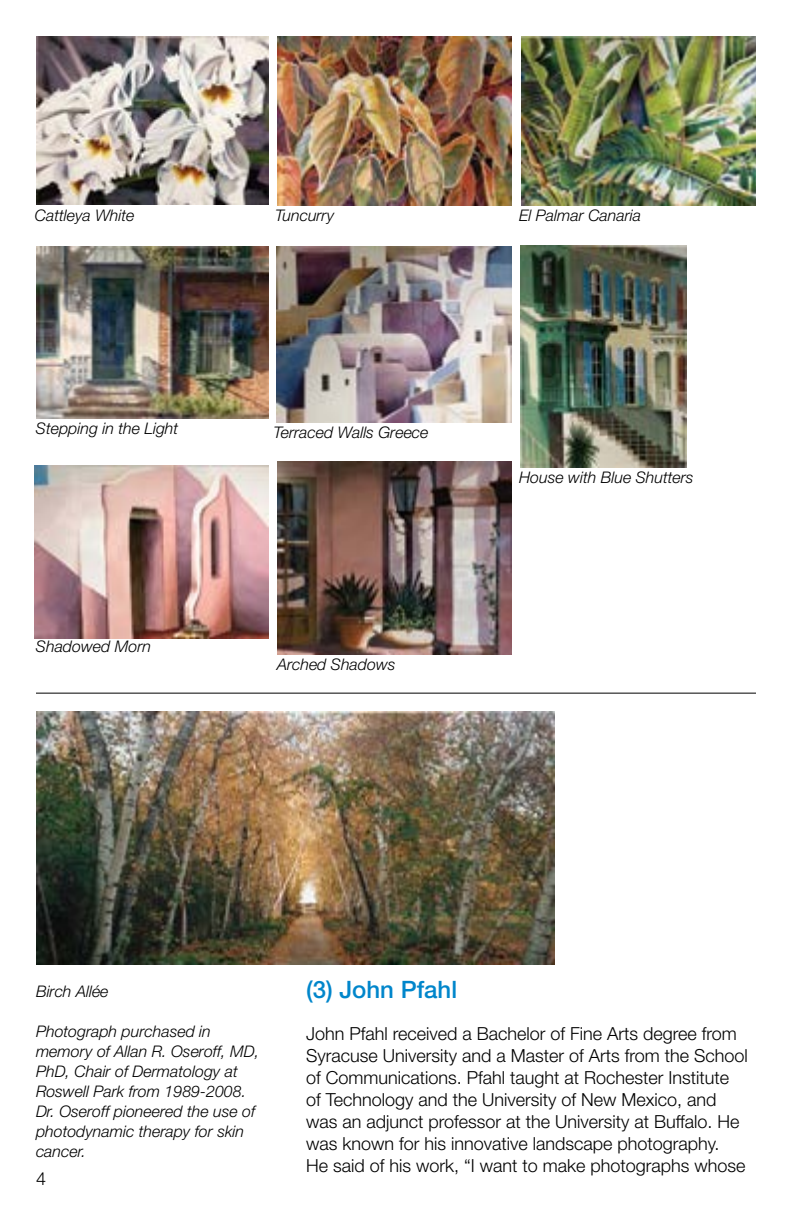
<style>
.page{position:relative;width:792px;height:1224px;background:#fff}
.page>*{position:absolute;margin:0;border:0;box-sizing:border-box;transform-origin:0 0}
.t1{font:500 24px "Helvetica Neue LT Std";color:#0086cb}
.t2{font:300 18px/22px "Helvetica Neue LT Std";color:#000}
.t3{font:italic 300 16px/20px "Helvetica Neue LT Std";color:#000}
</style>
<div class="page">
<hr style="left:36px;top:693px;width:720px;height:1px;background:#000">
<img style="left:36px;top:711px;width:518px;height:254px">
<img style="left:277px;top:246px;width:234px;height:177px">
<img style="left:520px;top:245px;width:167px;height:222px">
<img style="left:277px;top:462px;width:235px;height:192px">
<img style="left:521px;top:36px;width:235px;height:170px">
<img style="left:35px;top:465px;width:234px;height:173px">
<img style="left:36px;top:246px;width:233px;height:172px">
<img style="left:277px;top:36px;width:234px;height:170px">
<img style="left:36px;top:36px;width:233px;height:169px">
<p class="t3" style="left:35px;top:205px;width:101px">Cattleya White</p>
<p class="t3" style="left:36px;top:419px;width:144px">Stepping in the Light</p>
<p class="t3" style="left:36px;top:637px;width:117px">Shadowed Morn</p>
<p class="t3" style="left:275px;top:205px;width:61px">Tuncurry</p>
<p class="t3" style="left:274px;top:422px;width:157px">Terraced Walls Greece</p>
<p class="t3" style="left:277px;top:654px;width:120px">Arched Shadows</p>
<p class="t3" style="left:519px;top:205px;width:123px">El Palmar Canaria</p>
<p class="t3" style="left:519px;top:467px;width:176px">House with Blue Shutters</p>
<p class="t3" style="left:36px;top:981px;width:74px">Birch Allée</p>
<p class="t3" style="left:36px;top:1021px;width:225px">Photograph purchased in memory of Allan R. Oseroff, MD,<br>PhD, Chair of Dermatology at<br>Roswell Park from 1989-2008.<br>Dr. Oseroff pioneered the use of photodynamic therapy for skin cancer.</p>
<p class="t2" style="left:36px;top:1167px;width:12px">4</p>
<h1 class="t1" style="left:306px;top:975px;width:153px">(3) John Pfahl</h1>
<p class="t2" style="left:306px;top:1022px;width:443px">John Pfahl received a Bachelor of Fine Arts degree from Syracuse University and a Master of Arts from the School of Communications. Pfahl taught at Rochester Institute of Technology and the University of New Mexico, and was an adjunct professor at the University at Buffalo. He was known for his innovative landscape photography.<br>He said of his work, “I want to make photographs whose</p>
</div>
